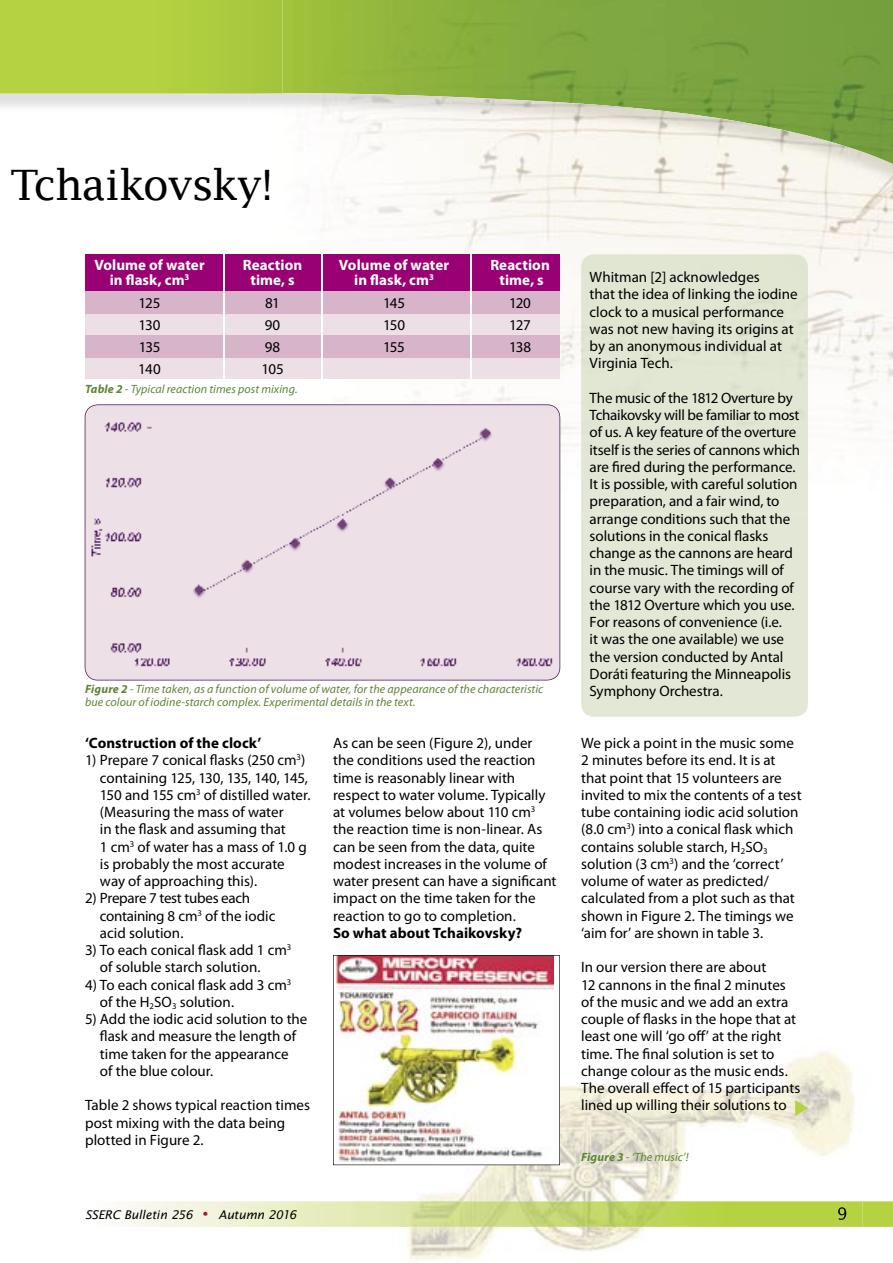
<style>
.page{position:relative;width:893px;height:1263px;background:#fff}
.page>*{position:absolute;margin:0;border:0;box-sizing:border-box;transform-origin:0 0}
.t1{font:42px "Lucida Fax";letter-spacing:-.03em;color:#000}
.t2{font:15px/17.2px "Myriad Pro";color:#000}
.t3{font:700 15px "Myriad Pro";letter-spacing:.005em;color:#fff}
.t4{font:700 15px "Myriad Pro";letter-spacing:.005em;color:#000}
.t5{font:italic 12px/13.5px "Myriad Pro";letter-spacing:.01em;color:#5f8435}
.t6{font:italic 12px "Lucida Sans";letter-spacing:-.01em;color:#000}
.s1{font-weight:700}
.s2{font-style:normal;font-size:28.5px;color:#a9192d}
</style>
<div class="page">
<img style="left:346px;top:1051px;width:509px;height:210px">
<img style="left:250px;top:194px;width:374px;height:320px">
<img style="left:624px;top:194px;width:269px;height:106px">
<img style="left:808px;top:300px;width:85px;height:131px">
<div style="left:581px;top:514px;width:227px;height:203px;background:#e2e8d5"></div>
<div style="left:581px;top:254px;width:227px;height:260px;background:#e2e6d3"></div>
<img style="left:336px;top:164px;width:503px;height:30px">
<img style="left:839px;top:164px;width:54px;height:30px">
<svg style="left:0;top:0;width:282px;height:107px;background:#b7d155"></svg>
<img style="left:282px;top:0;width:611px;height:164px">
<div style="left:85px;top:292px;width:475px;height:66px;background:#d7b4c9"></div>
<div style="left:85px;top:314px;width:475px;height:21px;background:#eddfe6"></div>
<div style="left:85px;top:358px;width:475px;height:21px;background:#eddfe6"></div>
<div style="left:85px;top:254px;width:475px;height:36px;background:#980073"></div>
<hr style="left:470px;top:254px;width:1px;height:125px;background:#fff">
<hr style="left:223px;top:254px;width:2px;height:125px;background:#fff">
<hr style="left:322px;top:254px;width:1px;height:125px;background:#fff">
<div style="left:85px;top:404px;width:475px;height:276px;background:#eee0e7"></div>
<img style="left:333px;top:955px;width:227px;height:210px">
<svg style="left:795px;top:1100px;width:13px;height:16px"></svg>
<svg style="left:126px;top:1201px;width:767px;height:26px;background:#cfde8a"></svg>
<h1 class="t1" style="left:10px;top:161px;width:265px">Tchaikovsky!</h1>
<p class="t3" style="left:94px;top:256px;width:112px">Volume of water</p>
<p class="t3" style="left:243px;top:256px;width:61px">Reaction</p>
<p class="t3" style="left:339px;top:256px;width:112px">Volume of water</p>
<p class="t3" style="left:490px;top:256px;width:61px">Reaction</p>
<p class="t3" style="left:110px;top:271px;width:81px">in flask, cm<sup>3</sup></p>
<p class="t3" style="left:250px;top:271px;width:46px">time, s</p>
<p class="t3" style="left:354px;top:271px;width:81px">in flask, cm<sup>3</sup></p>
<p class="t3" style="left:499px;top:271px;width:46px">time, s</p>
<p class="t2" style="left:139px;top:295px;width:23px">125</p>
<p class="t2" style="left:265px;top:295px;width:16px">81</p>
<p class="t2" style="left:383px;top:295px;width:23px">145</p>
<p class="t2" style="left:509px;top:295px;width:23px">120</p>
<p class="t2" style="left:139px;top:317px;width:23px">130</p>
<p class="t2" style="left:265px;top:317px;width:17px">90</p>
<p class="t2" style="left:383px;top:317px;width:23px">150</p>
<p class="t2" style="left:509px;top:317px;width:23px">127</p>
<p class="t2" style="left:139px;top:338px;width:23px">135</p>
<p class="t2" style="left:265px;top:338px;width:17px">98</p>
<p class="t2" style="left:383px;top:338px;width:23px">155</p>
<p class="t2" style="left:509px;top:338px;width:23px">138</p>
<p class="t2" style="left:138px;top:360px;width:24px">140</p>
<p class="t2" style="left:261px;top:360px;width:24px">105</p>
<p class="t5" style="left:85px;top:382px;width:214px"><span class="s1">Table 2</span> - Typical reaction times post mixing.</p>
<p class="t5" style="left:85px;top:682px;width:460px"><span class="s1">Figure 2</span> - Time taken, as a function of volume of water, for the appearance of the characteristic bue colour of iodine-starch complex. Experimental details in the text.</p>
<p class="t4" style="left:85px;top:734px;width:178px">‘Construction of the clock’</p>
<p class="t2" style="left:100px;top:752px;width:212px;text-indent:-15px">1) Prepare 7 conical flasks (250 cm<sup>3</sup>) containing 125, 130, 135, 140, 145,<br>150 and 155 cm<sup>3</sup> of distilled water. (Measuring the mass of water<br>in the flask and assuming that<br>1 cm<sup>3</sup> of water has a mass of 1.0 g is probably the most accurate way of approaching this).</p>
<p class="t2" style="left:100px;top:890px;width:177px;text-indent:-15px">2) Prepare 7 test tubes each containing 8 cm<sup>3</sup> of the iodic acid solution.</p>
<p class="t2" style="left:100px;top:942px;width:193px;text-indent:-15px">3) To each conical flask add 1 cm<sup>3 </sup>of soluble starch solution.</p>
<p class="t2" style="left:100px;top:976px;width:193px;text-indent:-15px">4) To each conical flask add 3 cm<sup>3 </sup>of the H<sub>2</sub>SO<sub>3</sub> solution.</p>
<p class="t2" style="left:100px;top:1011px;width:209px;text-indent:-15px">5) Add the iodic acid solution to the flask and measure the length of time taken for the appearance<br>of the blue colour.</p>
<p class="t2" style="left:85px;top:1097px;width:226px">Table 2 shows typical reaction times post mixing with the data being plotted in Figure 2.</p>
<p class="t2" style="left:333px;top:735px;width:225px">As can be seen (Figure 2), under the conditions used the reaction time is reasonably linear with respect to water volume. Typically at volumes below about 110 cm<sup>3 </sup>the reaction time is non-linear. As can be seen from the data, quite modest increases in the volume of water present can have a significant impact on the time taken for the reaction to go to completion.</p>
<p class="t4" style="left:333px;top:924px;width:191px">So what about Tchaikovsky?</p>
<p class="t6" style="left:85px;top:1208px;width:213px">SSERC Bulletin 256 <span class="s2">•</span> Autumn 2016</p>
<p class="t2" style="left:590px;top:269px;width:210px">Whitman [2] acknowledges<br>that the idea of linking the iodine clock to a musical performance was not new having its origins at by an anonymous individual at<br>Virginia Tech.</p>
<p class="t2" style="left:590px;top:390px;width:212px">The music of the 1812 Overture by<br>Tchaikovsky will be familiar to most of us. A key feature of the overture itself is the series of cannons which are fired during the performance.<br>It is possible, with careful solution preparation, and a fair wind, to arrange conditions such that the solutions in the conical flasks change as the cannons are heard in the music. The timings will of course vary with the recording of the 1812 Overture which you use.<br>For reasons of convenience (i.e.<br>it was the one available) we use the version conducted by Antal<br>Doráti featuring the Minneapolis<br>Symphony Orchestra.</p>
<p class="t2" style="left:581px;top:735px;width:222px">We pick a point in the music some<br>2 minutes before its end. It is at that point that 15 volunteers are invited to mix the contents of a test tube containing iodic acid solution (8.0 cm<sup>3</sup>) into a conical flask which contains soluble starch, H<sub>2</sub>SO<sub>3 </sub>solution (3 cm<sup>3</sup>) and the ‘correct’ volume of water as predicted/ calculated from a plot such as that shown in Figure 2. The timings we ‘aim for’ are shown in table 3.</p>
<p class="t2" style="left:581px;top:959px;width:221px">In our version there are about<br>12 cannons in the final 2 minutes of the music and we add an extra couple of flasks in the hope that at least one will ‘go off’ at the right time. The final solution is set to change colour as the music ends.<br>The overall effect of 15 participants lined up willing their solutions to</p>
<p class="t5" style="left:581px;top:1151px;width:109px"><span class="s1">Figure 3</span> - ‘The music’!</p>
</div>
